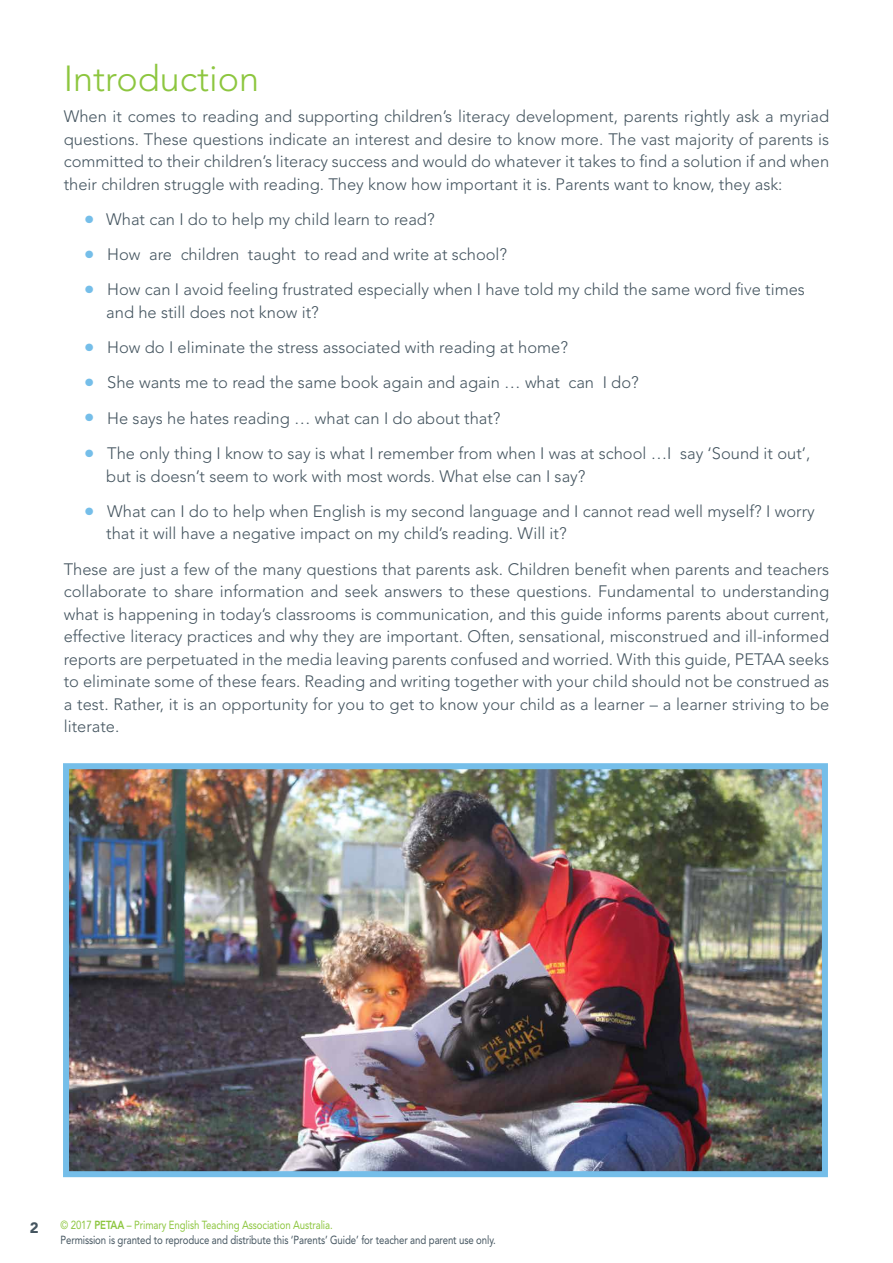
<style>
.page{position:relative;width:893px;height:1263px;background:#fff}
.page>*{position:absolute;margin:0;border:0;box-sizing:border-box;transform-origin:0 0}
.t1{font:300 36px "Avenir";color:#8dc63f}
.t2{font:300 16.5px/22.5px "Avenir";color:#455560}
.t3{font:900 15px "Avenir";color:#455560}
.t4{font:11.7px/15px "Avenir";letter-spacing:-.01em;color:#455560;scale:.82 1}
.s1{color:#75bee9}
.s2{color:#8dc63f}
.s3{font-weight:800;color:#8dc63f}
</style>
<div class="page">
<img style="left:70px;top:770px;width:751px;height:400px">
<div style="left:63px;top:763px;width:765px;height:414px;border:6px solid #75bee9"></div>
<h1 class="t1" style="left:64px;top:58px;width:197px">Introduction</h1>
<p class="t2" style="left:64px;top:105px;width:767px;text-align:justify">When it comes to reading and supporting children’s literacy development, parents rightly ask a myriad questions. These questions indicate an interest and desire to know more. The vast majority of parents is committed to their children’s literacy success and would do whatever it takes to find a solution if and when their children struggle with reading. They know how important it is. Parents want to know, they ask:</p>
<p class="t2" style="left:85px;top:208px;width:351px"><span class="s1">●</span> What can I do to help my child learn to read?</p>
<p class="t2" style="left:85px;top:243px;width:424px"><span class="s1">●</span> How are children taught to read and write at school?</p>
<p class="t2" style="left:106px;top:278px;width:700px;text-indent:-21px"><span class="s1">●</span> How can I avoid feeling frustrated especially when I have told my child the same word five times and he still does not know it?</p>
<p class="t2" style="left:85px;top:336px;width:484px"><span class="s1">●</span> How do I eliminate the stress associated with reading at home?</p>
<p class="t2" style="left:85px;top:371px;width:555px"><span class="s1">●</span> She wants me to read the same book again and again … what can I do?</p>
<p class="t2" style="left:85px;top:407px;width:417px"><span class="s1">●</span> He says he hates reading … what can I do about that?</p>
<p class="t2" style="left:106px;top:442px;width:706px;text-indent:-21px"><span class="s1">●</span> The only thing I know to say is what I remember from when I was at school …I say ‘Sound it out’, but is doesn’t seem to work with most words. What else can I say?</p>
<p class="t2" style="left:106px;top:500px;width:710px;text-indent:-21px"><span class="s1">●</span> What can I do to help when English is my second language and I cannot read well myself? I worry that it will have a negative impact on my child’s reading. Will it?</p>
<p class="t2" style="left:64px;top:558px;width:767px;text-align:justify">These are just a few of the many questions that parents ask. Children benefit when parents and teachers collaborate to share information and seek answers to these questions. Fundamental to understanding what is happening in today’s classrooms is communication, and this guide informs parents about current, effective literacy practices and why they are important. Often, sensational, misconstrued and ill-informed reports are perpetuated in the media leaving parents confused and worried. With this guide, PETAA seeks to eliminate some of these fears. Reading and writing together with your child should not be construed as a test. Rather, it is an opportunity for you to get to know your child as a learner – a learner striving to be literate.</p>
<p class="t3" style="left:30px;top:1219px;width:10px">2</p>
<p class="t4" style="left:61px;top:1217px;width:532px"><span class="s2">© 2017</span> <span class="s3">PETAA</span> <span class="s2">– Primary English Teaching Association Australia.<br></span>Permission is granted to reproduce and distribute this ‘Parents’ Guide’ for teacher and parent use only.</p>
</div>
